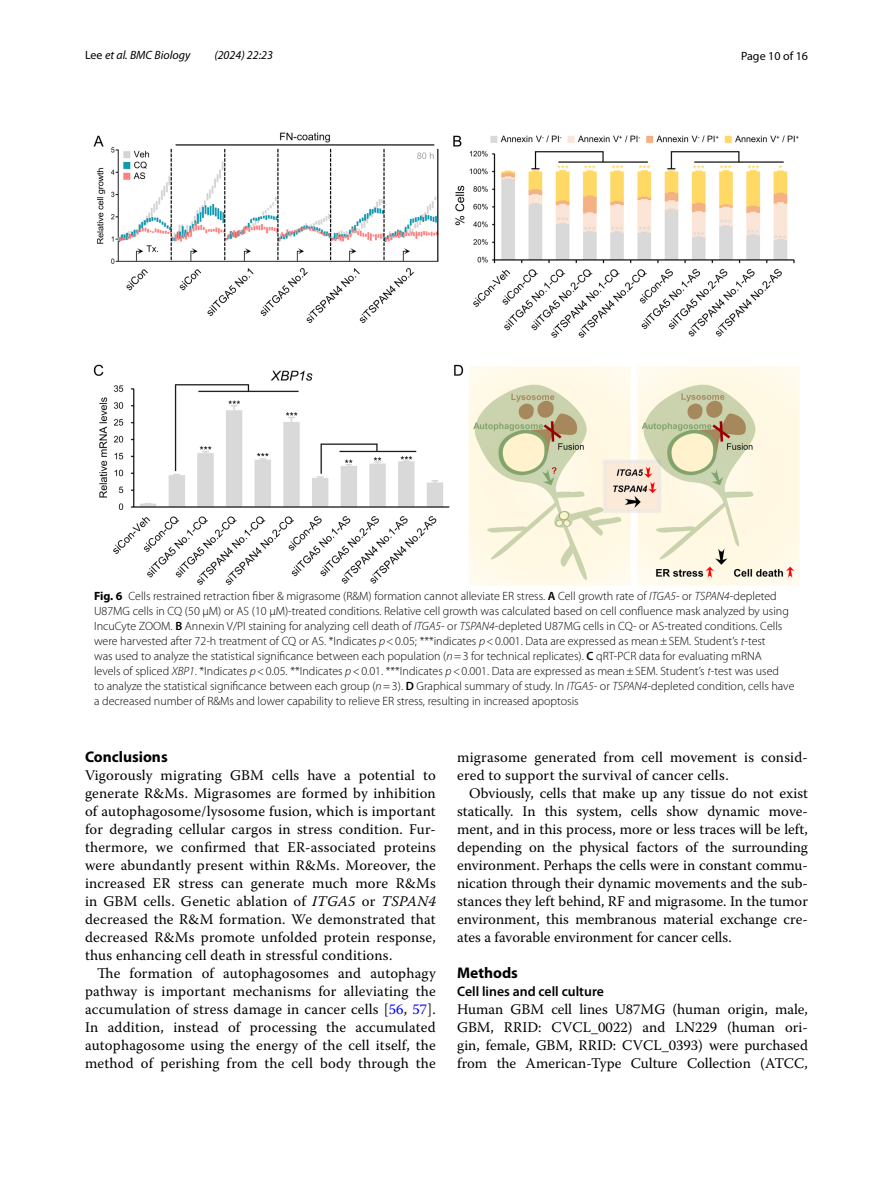
<style>
.page{position:relative;width:893px;height:1187px;background:#fff}
.page>*{position:absolute;margin:0;border:0;box-sizing:border-box;transform-origin:0 0}
.t1{font:700 15.45px "Myriad Pro";color:#000}
.t2{font:14.7px/18px "Warnock Pro";letter-spacing:.015em;color:#000;text-align:justify}
.t3{font:600 13.8px "Myriad Pro";color:#000}
.t4{font:300 12px/15px "Myriad Pro";color:#000}
.t5{font:italic 12px "Myriad Pro";color:#000}
.t6{font:12px "Myriad Pro";color:#000}
.s1{font-style:normal}
.s2{font-weight:700}
.s3{font-weight:600}
.s4{font-style:italic}
.s5{color:#00f}
</style>
<div class="page">
<img style="left:93px;top:133px;width:707px;height:452px">
<p class="t5" style="left:85px;top:48px;width:107px"><span class="s1">Lee</span> et al. BMC Biology</p>
<p class="t5" style="left:214px;top:48px;width:60px">(2024) 22:23</p>
<p class="t6" style="left:741px;top:48px;width:68px">Page 10 of 16</p>
<p class="t4" style="left:94px;top:589px;width:702px"><span class="s2">Fig. 6</span> Cells restrained retraction fiber &amp; migrasome (R&amp;M) formation cannot alleviate ER stress. <span class="s3">A</span> Cell growth rate of <span class="s4">ITGA5</span>- or <span class="s4">TSPAN4</span>-depleted U87MG cells in CQ (50 μM) or AS (10 μM)-treated conditions. Relative cell growth was calculated based on cell confluence mask analyzed by using IncuCyte ZOOM. <span class="s3">B</span> Annexin V/PI staining for analyzing cell death of <span class="s4">ITGA5</span>- or <span class="s4">TSPAN4</span>-depleted U87MG cells in CQ- or AS-treated conditions. Cells were harvested after 72-h treatment of CQ or AS. *Indicates <span class="s4">p</span>&lt;0.05; ***indicates <span class="s4">p</span>&lt;0.001. Data are expressed as mean±SEM. Student’s <span class="s4">t</span>-test<br>was used to analyze the statistical significance between each population (<span class="s4">n</span>=3 for technical replicates). <span class="s3">C</span> qRT-PCR data for evaluating mRNA<br>levels of spliced <span class="s4">XBP1</span>. *Indicates <span class="s4">p</span>&lt;0.05. **Indicates <span class="s4">p</span>&lt;0.01. ***Indicates <span class="s4">p</span>&lt;0.001. Data are expressed as mean±SEM. Student’s <span class="s4">t</span>-test was used<br>to analyze the statistical significance between each group (<span class="s4">n</span>=3). <span class="s3">D</span> Graphical summary of study. In <span class="s4">ITGA5</span>- or <span class="s4">TSPAN4</span>-depleted condition, cells have a decreased number of R&amp;Ms and lower capability to relieve ER stress, resulting in increased apoptosis</p>
<p class="t1" style="left:85px;top:747px;width:84px">Conclusions</p>
<p class="t2" style="left:85px;top:766px;width:352px">Vigorously migrating GBM cells have a potential to generate R&amp;Ms. Migrasomes are formed by inhibition of autophagosome/lysosome fusion, which is important for degrading cellular cargos in stress condition. Fur&shy;thermore, we confirmed that ER-associated proteins were abundantly present within R&amp;Ms. Moreover, the increased ER stress can generate much more R&amp;Ms in GBM cells. Genetic ablation of <span class="s4">ITGA5</span> or <span class="s4">TSPAN4 </span>decreased the R&amp;M formation. We demonstrated that decreased R&amp;Ms promote unfolded protein response, thus enhancing cell death in stressful conditions.</p>
<p class="t2" style="left:85px;top:964px;width:352px;text-indent:12px">The formation of autophagosomes and autophagy pathway is important mechanisms for alleviating the accumulation of stress damage in cancer cells [<span class="s5">56</span>, <span class="s5">57</span>].<br>In addition, instead of processing the accumulated autophagosome using the energy of the cell itself, the method of perishing from the cell body through the</p>
<p class="t2" style="left:457px;top:747px;width:352px">migrasome generated from cell movement is consid&shy;ered to support the survival of cancer cells.</p>
<p class="t2" style="left:457px;top:783px;width:352px;text-indent:12px">Obviously, cells that make up any tissue do not exist statically. In this system, cells show dynamic move&shy;ment, and in this process, more or less traces will be left, depending on the physical factors of the surrounding environment. Perhaps the cells were in constant commu&shy;nication through their dynamic movements and the sub&shy;stances they left behind, RF and migrasome. In the tumor environment, this membranous material exchange cre&shy;ates a favorable environment for cancer cells.</p>
<p class="t1" style="left:457px;top:962px;width:62px">Methods</p>
<p class="t3" style="left:457px;top:982px;width:148px">Cell lines and cell culture</p>
<p class="t2" style="left:457px;top:999px;width:352px">Human GBM cell lines U87MG (human origin, male, GBM, RRID: CVCL_0022) and LN229 (human ori&shy;gin, female, GBM, RRID: CVCL_0393) were purchased from the American-Type Culture Collection (ATCC,</p>
</div>
